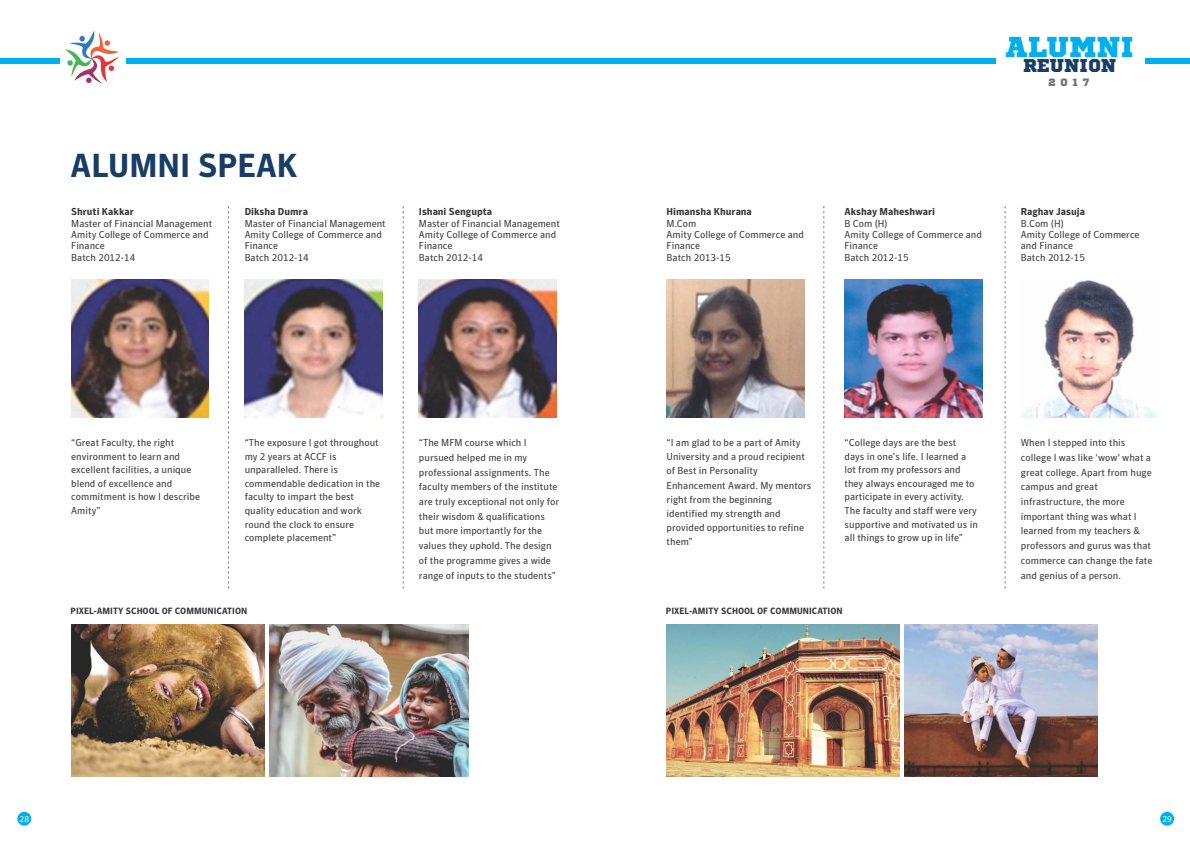
<style>
.page{position:relative;width:1190px;height:845px;background:#fff}
.page>*{position:absolute;margin:0;border:0;box-sizing:border-box;transform-origin:0 0}
.t1{font:700 33px "Symantec Sans";color:#183e65}
.t2{font:28.7px "Sports World";color:#00afef}
.t3{font:18.5px "Sports World";color:#183e65}
.t4{font:10.7px "Sports World";color:#727376}
.t5{font:10px/13.6px "Symantec Sans";color:#373435}
.t6{font:700 10px "Symantec Sans";color:#373435}
.t7{font:700 9px "Symantec Sans";color:#373435}
.t8{font:8.5px "Symantec Sans";color:#fefefe}
</style>
<div class="page">
<svg style="left:65px;top:30px;width:54px;height:54px"></svg>
<div style="left:17px;top:812px;width:14px;height:13px;background:#00afef;border-radius:50%"></div>
<div style="left:1160px;top:812px;width:14px;height:13px;background:#00afef;border-radius:50%"></div>
<div style="left:1145px;top:58px;width:45px;height:6px;background:#00afef"></div>
<div style="left:0;top:58px;width:60px;height:6px;background:#00afef"></div>
<div style="left:596px;top:58px;width:399px;height:6px;background:#00afef"></div>
<div style="left:126px;top:58px;width:470px;height:6px;background:#00afef"></div>
<svg style="left:228px;top:206px;width:1px;height:383px"></svg>
<svg style="left:403px;top:206px;width:1px;height:383px"></svg>
<svg style="left:823px;top:206px;width:1px;height:383px"></svg>
<svg style="left:1005px;top:206px;width:1px;height:383px"></svg>
<img style="left:71px;top:280px;width:138px;height:137px">
<img style="left:245px;top:280px;width:137px;height:137px">
<img style="left:419px;top:280px;width:137px;height:137px">
<img style="left:667px;top:280px;width:137px;height:137px">
<img style="left:844px;top:280px;width:138px;height:137px">
<img style="left:1021px;top:280px;width:137px;height:137px">
<img style="left:667px;top:624px;width:232px;height:153px">
<img style="left:905px;top:624px;width:192px;height:153px">
<img style="left:270px;top:624px;width:198px;height:153px">
<img style="left:71px;top:624px;width:193px;height:153px">
<h1 class="t1" style="left:71px;top:154px;width:228px">ALUMNI SPEAK</h1>
<p class="t6" style="left:71px;top:208px;width:64px">Shruti Kakkar</p>
<p class="t5" style="left:71px;top:218px;width:143px;line-height:11.3px">Master of Financial Management<br>Amity College of Commerce and<br>Finance<br>Batch 2012-14</p>
<p class="t6" style="left:245px;top:208px;width:65px">Diksha Dumra</p>
<p class="t5" style="left:245px;top:218px;width:143px;line-height:11.3px">Master of Financial Management<br>Amity College of Commerce and<br>Finance<br>Batch 2012-14</p>
<p class="t6" style="left:419px;top:208px;width:75px">Ishani Sengupta</p>
<p class="t5" style="left:419px;top:218px;width:143px;line-height:11.3px">Master of Financial Management<br>Amity College of Commerce and<br>Finance<br>Batch 2012-14</p>
<p class="t5" style="left:71px;top:437px;width:130px">“Great Faculty, the right environment to learn and excellent facilities, a unique blend of excellence and commitment is how I describe<br>Amity”</p>
<p class="t5" style="left:245px;top:437px;width:137px">“The exposure I got throughout my 2 years at ACCF is unparalleled. There is commendable dedication in the faculty to impart the best quality education and work round the clock to ensure complete placement”</p>
<p class="t5" style="left:419px;top:436px;width:142px;line-height:14.7px">“The MFM course which I pursued helped me in my professional assignments. The faculty members of the institute are truly exceptional not only for their wisdom &amp; qualifications but more importantly for the values they uphold. The design of the programme gives a wide range of inputs to the students”</p>
<h2 class="t2" style="left:1005px;top:34px;width:130px">ALUMNI</h2>
<h3 class="t3" style="left:1023px;top:57px;width:95px">REUNION</h3>
<p class="t4" style="left:1048px;top:77px;width:42px">2017</p>
<p class="t6" style="left:667px;top:208px;width:87px">Himansha Khurana</p>
<p class="t5" style="left:667px;top:218px;width:139px;line-height:11.3px">M.Com<br>Amity College of Commerce and<br>Finance<br>Batch 2013-15</p>
<p class="t6" style="left:844px;top:208px;width:92px">Akshay Maheshwari</p>
<p class="t5" style="left:844px;top:218px;width:139px;line-height:11.3px">B Com (H)<br>Amity College of Commerce and<br>Finance<br>Batch 2012-15</p>
<p class="t6" style="left:1021px;top:208px;width:66px">Raghav Jasuja</p>
<p class="t5" style="left:1021px;top:218px;width:120px;line-height:11.3px">B.Com (H)<br>Amity College of Commerce and Finance<br>Batch 2012-15</p>
<p class="t5" style="left:667px;top:436px;width:146px;line-height:14.1px">“I am glad to be a part of Amity<br>University and a proud recipient of Best in Personality<br>Enhancement Award. My mentors right from the beginning identified my strength and provided opportunities to refine them”</p>
<p class="t5" style="left:844px;top:437px;width:135px">“College days are the best days in one’s life. I learned a lot from my professors and they always encouraged me to participate in every activity.<br>The faculty and staff were very supportive and motivated us in all things to grow up in life”</p>
<p class="t5" style="left:1021px;top:436px;width:133px;line-height:14.7px">When I stepped into this college I was like 'wow' what a great college. Apart from huge campus and great infrastructure, the more important thing was what I learned from my teachers &amp; professors and gurus was that commerce can change the fate and genius of a person.</p>
<p class="t7" style="left:71px;top:608px;width:178px">PIXEL-AMITY SCHOOL OF COMMUNICATION</p>
<p class="t7" style="left:666px;top:608px;width:178px">PIXEL-AMITY SCHOOL OF COMMUNICATION</p>
<p class="t8" style="left:20px;top:815px;width:11px">28</p>
<p class="t8" style="left:1162px;top:815px;width:11px">29</p>
</div>
